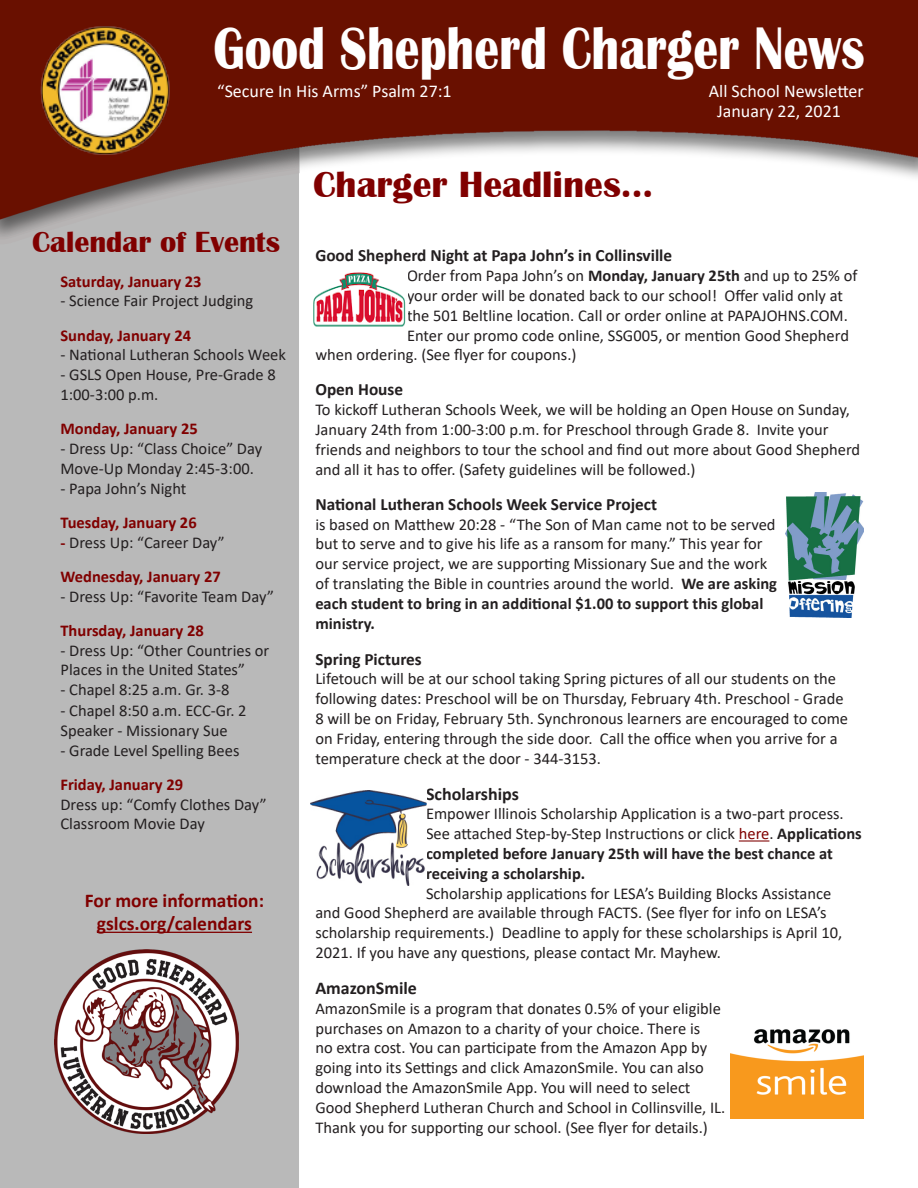
<style>
.page{position:relative;width:918px;height:1188px;background:#fff}
.page>*{position:absolute;margin:0;border:0;box-sizing:border-box;transform-origin:0 0}
.t1{font:700 61.8px "Britannic";color:#fff;scale:.8 1}
.t2{font:700 37.5px "Britannic";color:#800000}
.t3{font:700 30px "Britannic";color:#800000}
.t4{font:700 19.5px "Calibri";color:#800000}
.t5{font:18px "Calibri";color:#fff}
.t6{font:700 18px "Calibri";color:#231f20}
.t7{font:700 17.25px "Calibri";color:#231f20}
.t8{font:16.5px/19.8px "Calibri";color:#231f20}
.t9{font:700 16.5px "Calibri";color:#800000}
.s1{font-weight:700;color:#800000}
.s2{font-weight:700}
.s3{color:#800000}
</style>
<div class="page">
<img style="left:0;top:1px;width:918px;height:1187px">
<img style="left:40px;top:25px;width:132px;height:129px">
<hr style="left:739px;top:840px;width:30px;height:2px;background:#800000">
<hr style="left:97px;top:932px;width:155px;height:1px;background:#800000">
<img style="left:54px;top:949px;width:185px;height:185px">
<img style="left:310px;top:791px;width:116px;height:94px">
<img style="left:313px;top:272px;width:94px;height:60px">
<img style="left:730px;top:1002px;width:134px;height:117px">
<img style="left:786px;top:492px;width:78px;height:126px">
<p class="t1" style="left:214px;top:13px;width:815px">Good Shepherd Charger News</p>
<p class="t5" style="left:717px;top:99px;width:125px">January 22, 2021</p>
<p class="t5" style="left:709px;top:79px;width:156px">All School Newsletter</p>
<p class="t5" style="left:217px;top:79px;width:236px">“Secure In His Arms” Psalm 27:1</p>
<p class="t3" style="left:32px;top:225px;width:249px">Calendar of Events</p>
<p class="t9" style="left:60px;top:270px;width:143px">Saturday, January 23</p>
<p class="t8" style="left:60px;top:291px;width:194px">- Science Fair Project Judging</p>
<p class="t9" style="left:60px;top:324px;width:132px">Sunday, January 24</p>
<p class="t8" style="left:60px;top:345px;width:227px">- National Lutheran Schools Week</p>
<p class="t8" style="left:60px;top:365px;width:217px">- GSLS Open House, Pre-Grade 8</p>
<p class="t8" style="left:60px;top:384px;width:99px">1:00-3:00 p.m.</p>
<p class="t9" style="left:60px;top:417px;width:139px">Monday, January 25</p>
<p class="t8" style="left:60px;top:438px;width:203px">- Dress Up: “Class Choice” Day</p>
<p class="t8" style="left:60px;top:458px;width:195px">Move-Up Monday 2:45-3:00.</p>
<p class="t8" style="left:60px;top:478px;width:127px">- Papa John’s Night</p>
<p class="t9" style="left:60px;top:511px;width:138px">Tuesday, January 26</p>
<p class="t8" style="left:60px;top:532px;width:166px"><span class="s1">-</span> Dress Up: “Career Day”</p>
<p class="t9" style="left:60px;top:565px;width:162px">Wednesday, January 27</p>
<p class="t8" style="left:60px;top:586px;width:215px">- Dress Up: “Favorite Team Day”</p>
<p class="t9" style="left:60px;top:619px;width:145px">Thursday, January 28</p>
<p class="t8" style="left:60px;top:640px;width:210px">- Dress Up: “Other Countries or<br>Places in the United States”</p>
<p class="t8" style="left:60px;top:680px;width:171px">- Chapel 8:25 a.m. Gr. 3-8</p>
<p class="t8" style="left:60px;top:700px;width:188px">- Chapel 8:50 a.m. ECC-Gr. 2</p>
<p class="t8" style="left:60px;top:720px;width:169px">Speaker - Missionary Sue</p>
<p class="t8" style="left:60px;top:740px;width:181px">- Grade Level Spelling Bees</p>
<p class="t9" style="left:60px;top:773px;width:124px">Friday, January 29</p>
<p class="t8" style="left:60px;top:794px;width:208px">Dress up: “Comfy Clothes Day”</p>
<p class="t8" style="left:60px;top:814px;width:146px">Classroom Movie Day</p>
<p class="t4" style="left:85px;top:886px;width:181px">For more information:</p>
<p class="t4" style="left:97px;top:910px;width:157px">gslcs.org/calendars</p>
<p class="t2" style="left:313px;top:163px;width:341px">Charger Headlines...</p>
<p class="t7" style="left:315px;top:243px;width:358px">Good Shepherd Night at Papa John’s in Collinsville</p>
<p class="t8" style="left:407px;top:265px;width:452px">Order from Papa John’s on <span class="s2">Monday, January 25th</span> and up to 25% of</p>
<p class="t8" style="left:407px;top:285px;width:438px">your order will be donated back to our school! Offer valid only at</p>
<p class="t8" style="left:407px;top:305px;width:442px">the 501 Beltline location. Call or order online at PAPAJOHNS.COM.</p>
<p class="t8" style="left:407px;top:325px;width:444px">Enter our promo code online, SSG005, or mention Good Shepherd</p>
<p class="t8" style="left:315px;top:345px;width:263px">when ordering. (See flyer for coupons.)</p>
<p class="t7" style="left:315px;top:378px;width:89px">Open House</p>
<p class="t8" style="left:315px;top:399px;width:546px">To kickoff Lutheran Schools Week, we will be holding an Open House on Sunday, January 24th from 1:00-3:00 p.m. for Preschool through Grade 8. Invite your friends and neighbors to tour the school and find out more about Good Shepherd and all it has to offer. (Safety guidelines will be followed.)</p>
<p class="t7" style="left:315px;top:492px;width:343px">National Lutheran Schools Week Service Project</p>
<p class="t8" style="left:315px;top:514px;width:463px">is based on Matthew 20:28 - “The Son of Man came not to be served but to serve and to give his life as a ransom for many.” This year for our service project, we are supporting Missionary Sue and the work of translating the Bible in countries around the world. <span class="s2">We are asking each student to bring in an additional $1.00 to support this global ministry.</span></p>
<p class="t7" style="left:315px;top:647px;width:108px">Spring Pictures</p>
<p class="t8" style="left:315px;top:669px;width:534px">Lifetouch will be at our school taking Spring pictures of all our students on the following dates: Preschool will be on Thursday, February 4th. Preschool - Grade 8 will be on Friday, February 5th. Synchronous learners are encouraged to come on Friday, entering through the side door. Call the office when you arrive for a temperature check at the door - 344-3153.</p>
<p class="t6" style="left:426px;top:781px;width:94px">Scholarships</p>
<p class="t8" style="left:426px;top:804px;width:437px">Empower Illinois Scholarship Application is a two-part process.<br>See attached Step-by-Step Instructions or click <span class="s3">here</span>. <span class="s2">Applications completed before January 25th will have the best chance at receiving a scholarship.</span></p>
<p class="t8" style="left:315px;top:883px;width:528px;text-indent:111px">Scholarship applications for LESA’s Building Blocks Assistance and Good Shepherd are available through FACTS. (See flyer for info on LESA’s scholarship requirements.) Deadline to apply for these scholarships is April 10, 2021. If you have any questions, please contact Mr. Mayhew.</p>
<p class="t6" style="left:315px;top:975px;width:103px">AmazonSmile</p>
<p class="t8" style="left:315px;top:998px;width:412px">AmazonSmile is a program that donates 0.5% of your eligible purchases on Amazon to a charity of your choice. There is<br>no extra cost. You can participate from the Amazon App by going into its Settings and click AmazonSmile. You can also download the AmazonSmile App. You will need to select Good Shepherd Lutheran Church and School in Collinsville, IL.<br>Thank you for supporting our school. (See flyer for details.)</p>
</div>
